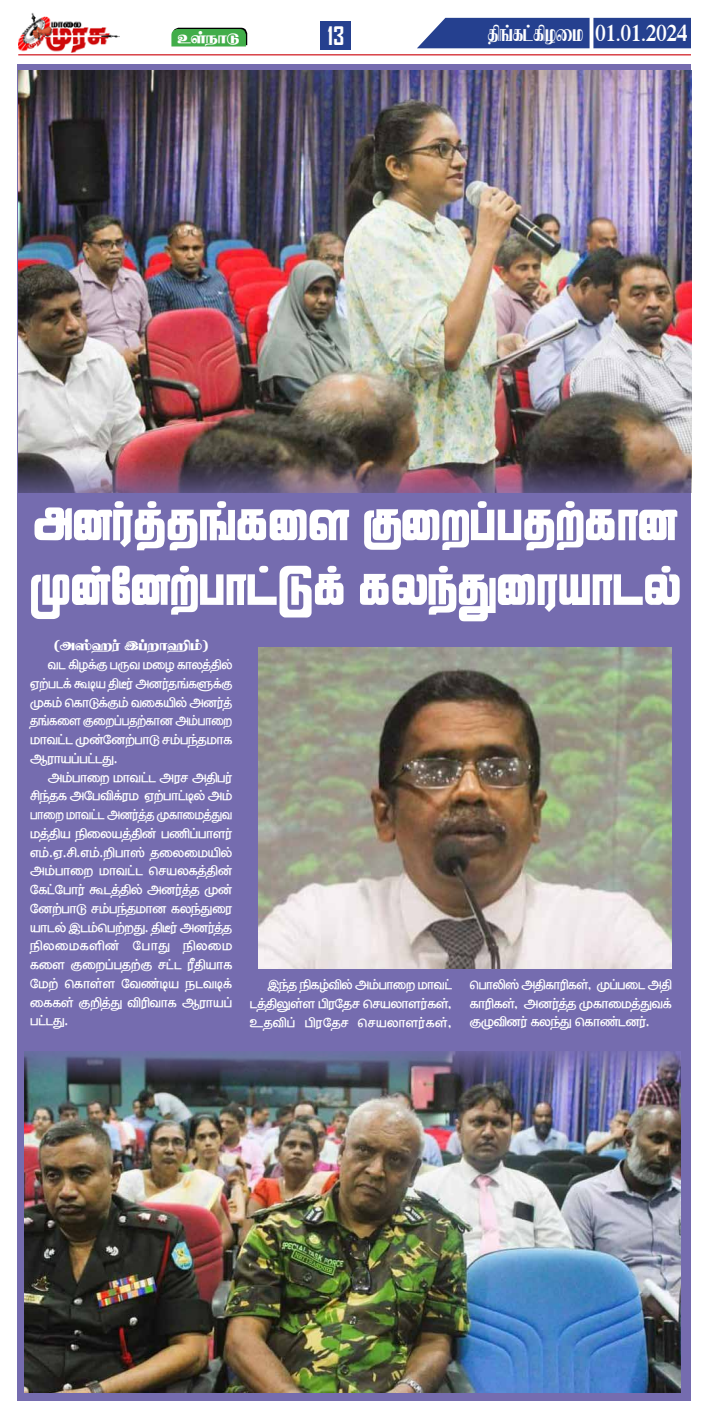
<style>
.page{position:relative;width:709px;height:1418px;background:#fff}
.page>*{position:absolute;margin:0;border:0;box-sizing:border-box;transform-origin:0 0}
.t1{font:58.5px/64.6px "RAVIB Normal";color:#fff}
.t2{font:700 24.38px "Agency FB";color:#fff}
.t3{font:23.75px "Aachchei";letter-spacing:-.015em;color:#fff}
.t4{font:19.25px "NC Thevan";color:#fff}
.t5{font:17.5px/18.8px "NC Tsunami 10";letter-spacing:-.005em;color:#fff;text-align:justify}
.t6{font:17.5px/18.8px "NC Tsunami 10";letter-spacing:-.005em;color:#fff;text-align:justify;scale:.96 1}
.t7{font:17.5px/18.8px "NC Tsunami 10";letter-spacing:-.005em;color:#fff;text-align:justify;scale:.95 1}
.t8{font:17.5px "NC Thevan";color:#fff}
</style>
<div class="page">
<div style="left:320px;top:21px;width:31px;height:29px;background:#25408f"></div>
<hr style="left:18px;top:54px;width:673px;height:1px;background:#d2232a">
<img style="left:18px;top:13px;width:101px;height:40px">
<div style="left:417px;top:18px;width:274px;height:30px;background:#25408f"></div>
<svg style="left:589px;top:17px;width:4px;height:32px"></svg>
<div style="left:18px;top:64px;width:673px;height:1336px;background:#756caf"></div>
<svg style="left:171px;top:28px;width:76px;height:18px"></svg>
<img style="left:259px;top:648px;width:412px;height:320px">
<img style="left:25px;top:1051px;width:655px;height:341px">
<img style="left:18px;top:71px;width:673px;height:422px">
<p class="t4" style="left:177px;top:29px;width:63px">cs;ehL</p>
<h2 class="t2" style="left:327px;top:21px;width:18px">13</h2>
<h3 class="t3" style="left:487px;top:23px;width:202px">jpq;fl;fpoik 01.01.2024</h3>
<h1 class="t1" style="left:31px;top:495px;width:652px">mdu;j;jq;fis Fiwg;gjw;fhd<br>Kd;Ndw;ghl;Lf; fye;Jiuahly;</h1>
<p class="t8" style="left:54px;top:637px;width:156px">(m];`u; ,g;wh`pk;)</p>
<p class="t6" style="left:30px;top:655px;width:212px;text-indent:18px">tl fpof;F gUt kio fhyj;jpy; Vw;glf; $ba jpBu; mdu;jq;fSf;F Kfk; nfhLf;Fk; tifapy; mdu;j; jq;fis Fiwg;gjw;fhd mk;ghiw khtl;l Kd;Ndw;ghL rk;ge;jkhf Muhag;gl;lJ.</p>
<p class="t5" style="left:30px;top:768px;width:204px;text-indent:18px">mk;ghiw khtl;l mur mjpgu; rpe;jf mNgtpf;uk Vw;ghl;by; mk; ghiw khtl;l mdu;j;j Kfhikj;Jt kj;jpa epiyaj;jpd; gzpg;ghsu; vk;.V.rp.vk;.wpgh]; jiyikapy; mk;ghiw khtl;l nrayfj;jpd; Nfl;Nghu; $lj;jpy; mdu;j;j Kd; Ndw;ghL rk;ge;jkhd fye;Jiu ahly; ,lk;ngw;wJ. jpBu; mdu;j;j epyikfspd; NghJ epyik fis Fiwg;gjw;F rl;l uPjpahf Nkw; nfhs;s Ntz;ba eltbf; iffs; Fwpj;J tpupthf Muhag; gl;lJ.</p>
<p class="t5" style="left:250px;top:975px;width:204px;text-indent:18px">,e;j epfo;tpy; mk;ghiw khtl; lj;jpYs;s gpuNjr nrayhsu;fs;&gt; cjtpg; gpuNjr nrayhsu;fs;&gt;</p>
<p class="t7" style="left:469px;top:975px;width:214px">nghyp]; mjpfhupfs;&gt; Kg;gil mjp fhupfs;&gt; mdu;j;j Kfhikj;Jtf; FOtpdu; fye;J nfhz;ldu;.</p>
</div>
